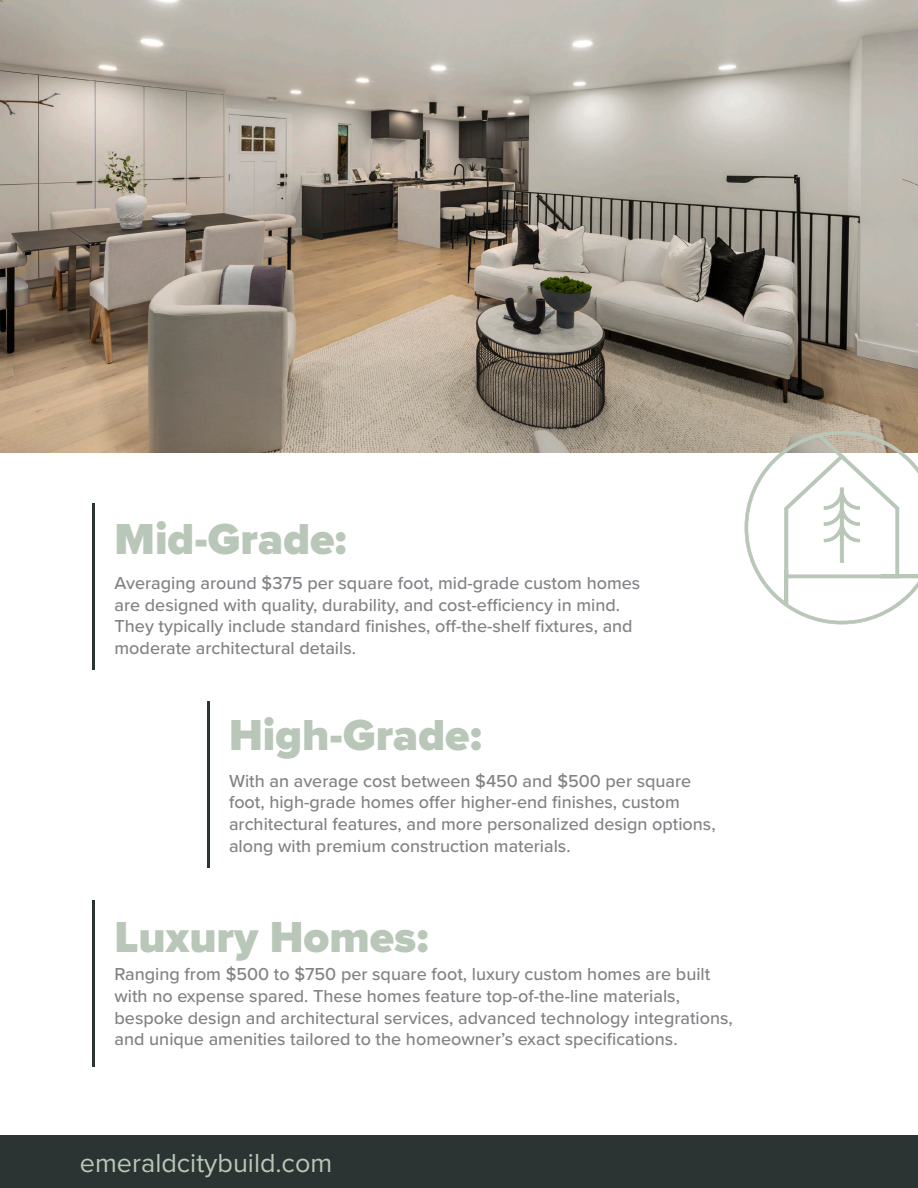
<style>
.page{position:relative;width:918px;height:1188px;background:#fff}
.page>*{position:absolute;margin:0;border:0;box-sizing:border-box;transform-origin:0 0}
.t1{font:900 45px "Proxima Nova";color:#b9c7b8}
.t2{font:27px "Proxima Nova";color:#b9c7b8}
.t3{font:500 18px/21.6px "Proxima Nova";color:#808285}
</style>
<div class="page">
<div style="left:0;top:1135px;width:918px;height:53px;background:#2b3433"></div>
<img style="left:0;top:0;width:918px;height:453px">
<hr style="left:92px;top:503px;width:3px;height:167px;background:#2b3433">
<hr style="left:207px;top:701px;width:3px;height:167px;background:#2b3433">
<hr style="left:92px;top:900px;width:3px;height:167px;background:#2b3433">
<svg style="left:745px;top:430px;width:173px;height:194px"></svg>
<p class="t1" style="left:115px;top:506px;width:234px">Mid-Grade:</p>
<p class="t3" style="left:115px;top:572px;width:527px">Averaging around $375 per square foot, mid-grade custom homes are designed with quality, durability, and cost-efficiency in mind.<br>They typically include standard finishes, off-the-shelf fixtures, and moderate architectural details.</p>
<p class="t1" style="left:229px;top:701px;width:254px">High-Grade:</p>
<p class="t3" style="left:229px;top:769px;width:488px">With an average cost between $450 and $500 per square foot, high-grade homes offer higher-end finishes, custom architectural features, and more personalized design options, along with premium construction materials.</p>
<p class="t1" style="left:115px;top:903px;width:315px">Luxury Homes:</p>
<p class="t3" style="left:115px;top:963px;width:620px">Ranging from $500 to $750 per square foot, luxury custom homes are built with no expense spared. These homes feature top-of-the-line materials, bespoke design and architectural services, advanced technology integrations, and unique amenities tailored to the homeowner’s exact specifications.</p>
<p class="t2" style="left:80px;top:1143px;width:254px">emeraldcitybuild.com</p>
</div>
